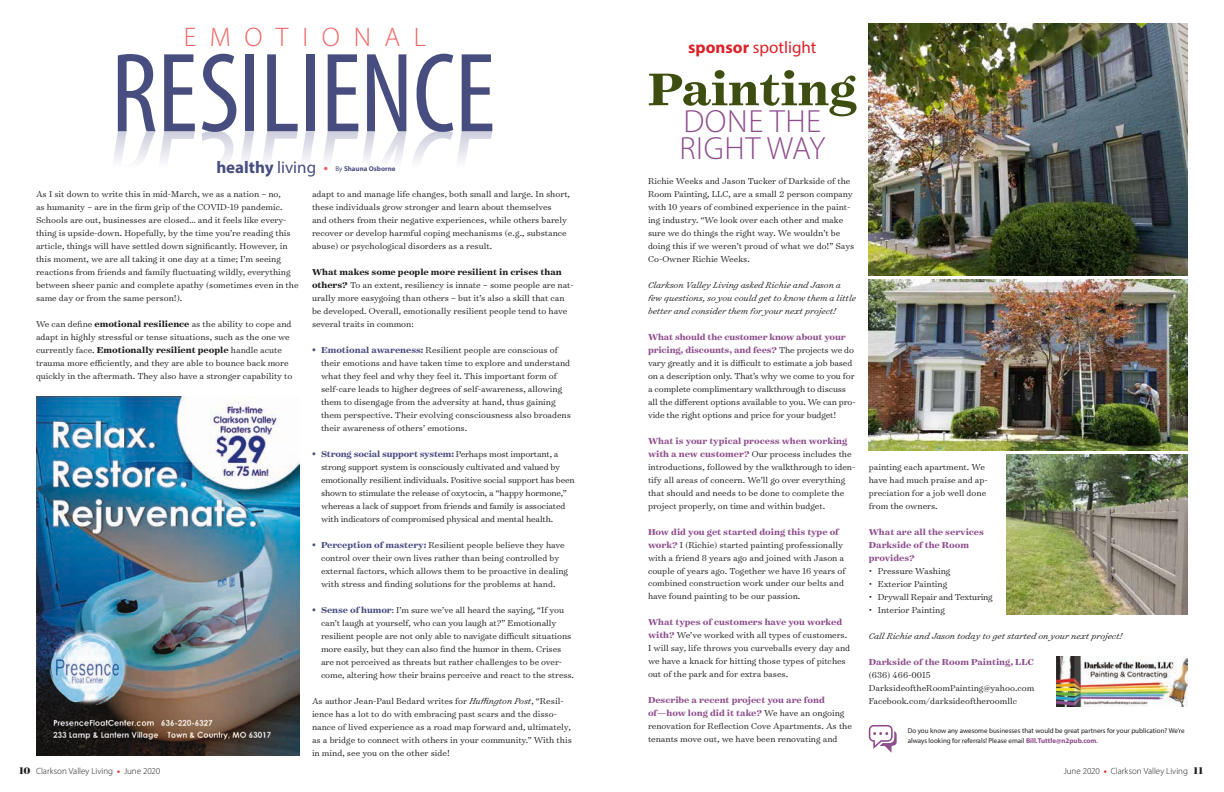
<style>
.page{position:relative;width:1224px;height:792px;background:#fff}
.page>*{position:absolute;margin:0;border:0;box-sizing:border-box;transform-origin:0 0}
.t1{font:condensed 114px "Myriad Pro";letter-spacing:-.005em;color:#484d80}
.t2{font:700 51.9px "Surveyor Text";color:#3e4e10}
.t3{font:300 32.2px/26.8px "Myriad Pro";letter-spacing:.02em;color:#8d4e8c}
.t4{font:300 27px "Myriad Pro";letter-spacing:.505em;color:#ef6565}
.t5{font:17px "Myriad Pro";color:#da2228}
.t6{font:700 17px "Myriad Pro";color:#484d80}
.t7{font:300 9.8px/13px "Surveyor Text";color:#1c1b1a}
.t8{font:italic 300 9.8px/13px "Surveyor Text";color:#1c1b1a}
.t9{font:700 9.8px/13px "Surveyor Text";color:#8d4e8c}
.t10{font:300 9.8px "Surveyor Text";letter-spacing:-.02em;color:#1c1b1a}
.t11{font:300 9px "Myriad Pro";color:#1c1b1a}
.t12{font:7px/10px "Myriad Pro";color:#1c1b1a}
.t13{font:700 7px "Myriad Pro";color:#484d80}
.s1{font-weight:400}
.s2{font-weight:400;color:#ef6565}
.s3{font-weight:700}
.s4{font-weight:700;color:#484d80}
.s5{font-style:italic}
.s6{font-weight:700;color:#8d4e8c}
.s7{font-family:"Surveyor Display";font-weight:700;font-size:11px}
.s8{font-weight:700;color:#da2228}
</style>
<div class="page">
<svg style="left:869px;top:725px;width:28px;height:28px"></svg>
<img style="left:36px;top:396px;width:264px;height:360px">
<img style="left:1056px;top:657px;width:132px;height:50px">
<img style="left:1007px;top:454px;width:181px;height:161px">
<img style="left:869px;top:24px;width:319px;height:251px">
<img style="left:869px;top:279px;width:319px;height:171px">
<h3 class="t4" style="left:184px;top:20px;width:244px">EMOTIONAL</h3>
<h1 class="t1" style="left:111px;top:25px;width:386px">RESILIENCE</h1>
<h3 class="t6" style="left:216px;top:156px;width:113px">healthy <span class="s1">living</span> <span class="s2">•</span></h3>
<p class="t13" style="left:335px;top:164px;width:62px"><span class="s1">By</span> Shauna Osborne</p>
<p class="t7" style="left:36px;top:187px;width:264px">As I sit down to write this in mid-March, we as a nation – no,<br>as humanity – are in the firm grip of the COVID-19 pandemic.<br>Schools are out, businesses are closed… and it feels like every&shy;thing is upside-down. Hopefully, by the time you’re reading this article, things will have settled down significantly. However, in this moment, we are all taking it one day at a time; I’m seeing reactions from friends and family fluctuating wildly, everything between sheer panic and complete apathy (sometimes even in the same day or from the same person!).</p>
<p class="t7" style="left:36px;top:317px;width:258px">We can define <span class="s3">emotional resilience</span> as the ability to cope and adapt in highly stressful or tense situations, such as the one we currently face. <span class="s3">Emotionally resilient people</span> handle acute trauma more efficiently, and they are able to bounce back more quickly in the aftermath. They also have a stronger capability to</p>
<p class="t7" style="left:312px;top:187px;width:260px">adapt to and manage life changes, both small and large. In short, these individuals grow stronger and learn about themselves<br>and others from their negative experiences, while others barely recover or develop harmful coping mechanisms (e.g., substance abuse) or psychological disorders as a result.</p>
<p class="t7" style="left:312px;top:265px;width:263px"><span class="s3">What makes some people more resilient in crises than others?</span> To an extent, resiliency is innate – some people are nat&shy;urally more easygoing than others – but it’s also a skill that can be developed. Overall, emotionally resilient people tend to have several traits in common:</p>
<p class="t7" style="left:321px;top:343px;width:252px;text-indent:-9px"><span class="s4">• Emotional awareness:</span> Resilient people are conscious of their emotions and have taken time to explore and understand what they feel and why they feel it. This important form of self-care leads to higher degrees of self-awareness, allowing them to disengage from the adversity at hand, thus gaining them perspective. Their evolving consciousness also broadens their awareness of others’ emotions.</p>
<p class="t7" style="left:321px;top:447px;width:255px;text-indent:-9px"><span class="s4">• Strong social support system:</span> Perhaps most important, a strong support system is consciously cultivated and valued by emotionally resilient individuals. Positive social support has been shown to stimulate the release of oxytocin, a “happy hormone,” whereas a lack of support from friends and family is associated with indicators of compromised physical and mental health.</p>
<p class="t7" style="left:321px;top:538px;width:249px;text-indent:-9px"><span class="s4">• Perception of mastery:</span> Resilient people believe they have control over their own lives rather than being controlled by external factors, which allows them to be proactive in dealing with stress and finding solutions for the problems at hand.</p>
<p class="t7" style="left:321px;top:603px;width:255px;text-indent:-9px"><span class="s4">• Sense of humor</span>: I’m sure we’ve all heard the saying, “If you can’t laugh at yourself, who can you laugh at?” Emotionally resilient people are not only able to navigate difficult situations more easily, but they can also find the humor in them. Crises are not perceived as threats but rather challenges to be over&shy;come, altering how their brains perceive and react to the stress.</p>
<p class="t7" style="left:312px;top:694px;width:261px">As author Jean-Paul Bedard writes for <span class="s5">Huffington Post</span>, “Resil&shy;ience has a lot to do with embracing past scars and the disso&shy;nance of lived experience as a road map forward and, ultimately, as a bridge to connect with others in your community.” With this in mind, see you on the other side!</p>
<h3 class="t5" style="left:688px;top:36px;width:130px"><span class="s3">sponsor</span> spotlight</h3>
<h2 class="t2" style="left:648px;top:55px;width:210px">Painting</h2>
<h3 class="t3" style="left:679px;top:108px;width:148px">DONE THE<br>RIGHT WAY</h3>
<p class="t7" style="left:648px;top:174px;width:208px">Richie Weeks and Jason Tucker of Darkside of the Room Painting, LLC, are a small 2 person company with 10 years of combined experience in the paint&shy;ing industry. “We look over each other and make sure we do things the right way. We wouldn’t be doing this if we weren’t proud of what we do!” Says Co-Owner Richie Weeks.</p>
<p class="t8" style="left:648px;top:277px;width:210px">Clarkson Valley Living asked Richie and Jason a few questions, so you could get to know them a little better and consider them for your next project!</p>
<p class="t7" style="left:648px;top:330px;width:209px"><span class="s6">What should the customer know about your pricing, discounts, and fees?</span> The projects we do vary greatly and it is difficult to estimate a job based on a description only. That’s why we come to you for a complete complimentary walkthrough to discuss all the different options available to you. We can pro&shy;vide the right options and price for your budget!</p>
<p class="t7" style="left:648px;top:434px;width:209px"><span class="s6">What is your typical process when working with a new customer?</span> Our process includes the introductions, followed by the walkthrough to iden&shy;tify all areas of concern. We’ll go over everything that should and needs to be done to complete the project properly, on time and within budget.</p>
<p class="t7" style="left:648px;top:525px;width:199px"><span class="s6">How did you get started doing this type of work?</span> I (Richie) started painting professionally with a friend 8 years ago and joined with Jason a couple of years ago. Together we have 16 years of combined construction work under our belts and have found painting to be our passion.</p>
<p class="t7" style="left:648px;top:616px;width:204px"><span class="s6">What types of customers have you worked with?</span> We’ve worked with all types of customers.<br>I will say, life throws you curveballs every day and we have a knack for hitting those types of pitches out of the park and for extra bases.</p>
<p class="t7" style="left:648px;top:694px;width:205px"><span class="s6">Describe a recent project you are fond of—how long did it take?</span> We have an ongoing renovation for Reflection Cove Apartments. As the tenants move out, we have been renovating and</p>
<p class="t7" style="left:869px;top:460px;width:121px">painting each apartment. We have had much praise and ap&shy;preciation for a job well done from the owners.</p>
<p class="t9" style="left:869px;top:525px;width:117px">What are all the services<br>Darkside of the Room provides?</p>
<p class="t7" style="left:869px;top:564px;width:83px">• Pressure Washing</p>
<p class="t7" style="left:869px;top:577px;width:80px">• Exterior Painting</p>
<p class="t10" style="left:869px;top:591px;width:126px">• Drywall Repair and Texturing</p>
<p class="t7" style="left:869px;top:603px;width:78px">• Interior Painting</p>
<p class="t8" style="left:869px;top:629px;width:255px">Call Richie and Jason today to get started on your next project!</p>
<p class="t9" style="left:869px;top:655px;width:167px">Darkside of the Room Painting, LLC</p>
<p class="t7" style="left:869px;top:668px;width:167px">(636) 466-0015<br>DarksideoftheRoomPainting@yahoo.com<br>Facebook.com/darksideoftheroomllc</p>
<p class="t12" style="left:908px;top:725px;width:278px">Do you know any awesome businesses that would be great partners for your publication? We’re always looking for referrals! Please email <span class="s6">Bill.Tuttle@n2pub.com</span>.</p>
<p class="t11" style="left:19px;top:765px;width:143px"><span class="s7">10</span> Clarkson Valley Living <span class="s8">•</span> June 2020</p>
<p class="t11" style="left:1064px;top:765px;width:141px">June 2020 <span class="s8">•</span> Clarkson Valley Living <span class="s7">11</span></p>
</div>
